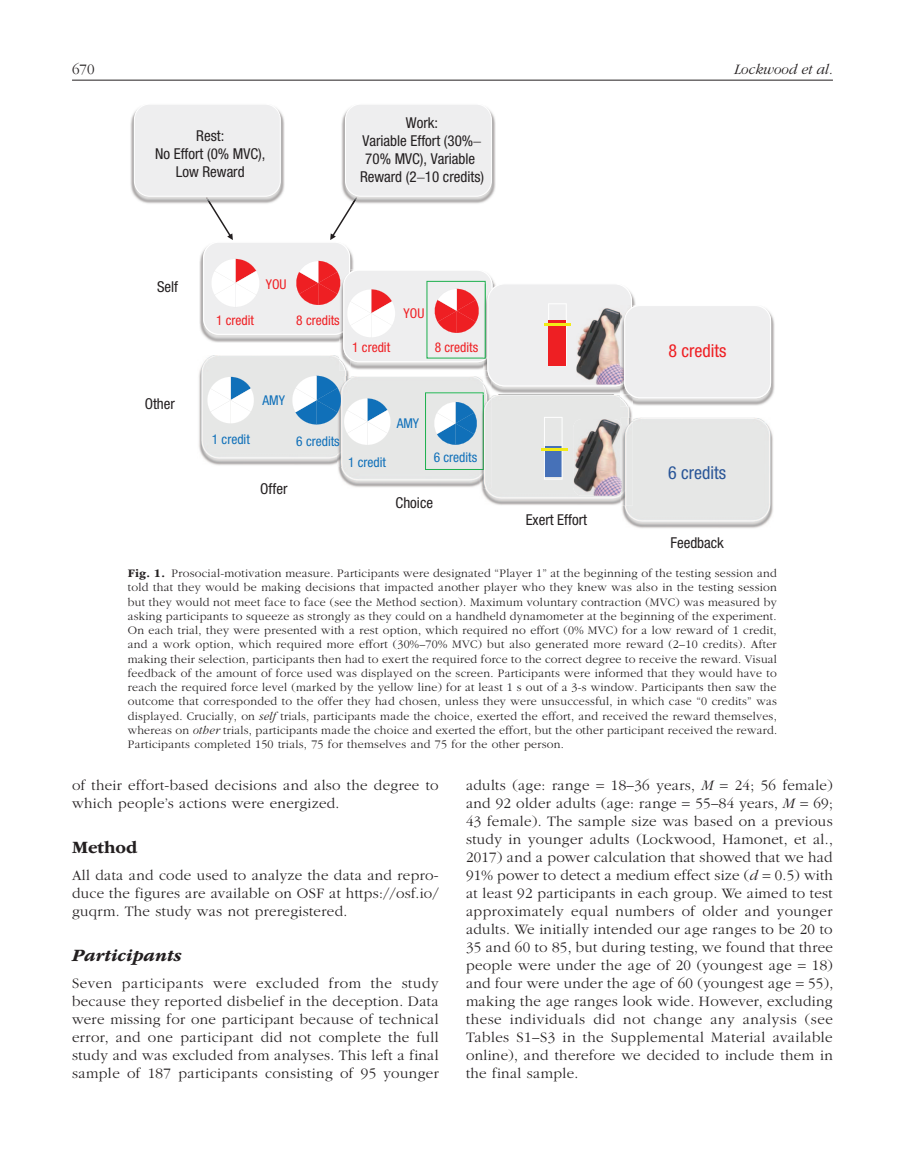
<style>
.page{position:relative;width:905px;height:1175px;background:#fff}
.page>*{position:absolute;margin:0;border:0;box-sizing:border-box;transform-origin:0 0}
.t1{font:italic 700 18px "ITC Garamond Std";color:#231f20}
.t2{font:condensed 18px "Helvetica Neue LT Std";color:#ee1f23}
.t3{font:condensed 18px "Helvetica Neue LT Std";color:#2a5698}
.t4{font:700 18px "ITC Garamond Std";color:#231f20}
.t5{font:300 15px/18px "ITC Garamond Std";letter-spacing:.02em;color:#231f20;text-align:justify}
.t6{font:condensed 15px/18px "Helvetica Neue LT Std";color:#231f20;text-align:center}
.t7{font:italic 300 15px "ITC Garamond Std";color:#231f20}
.t8{font:condensed 13.5px "Helvetica Neue LT Std";color:#ee1f23}
.t9{font:condensed 13.5px "Helvetica Neue LT Std";color:#1070b9}
.t10{font:300 12px/14.2px "ITC Garamond Std";letter-spacing:.02em;color:#231f20;text-align:justify}
.s1{font-weight:700}
.s2{font-style:italic}
</style>
<div class="page">
<hr style="left:72px;top:80px;width:760px;height:1px;background:#231f20">
<img style="left:771px;top:314px;width:4px;height:83px">
<img style="left:130px;top:113px;width:4px;height:82px">
<img style="left:342px;top:479px;width:138px;height:8px">
<img style="left:481px;top:479px;width:139px;height:26px">
<img style="left:480px;top:479px;width:11px;height:9px">
<img style="left:573px;top:479px;width:8px;height:17px">
<img style="left:622px;top:431px;width:151px;height:98px">
<img style="left:620px;top:479px;width:12px;height:26px">
<img style="left:620px;top:479px;width:2px;height:13px">
<svg style="left:134px;top:105px;width:637px;height:374px"></svg>
<p class="t5" style="left:72px;top:60px;width:24px">670</p>
<p class="t7" style="left:734px;top:61px;width:100px">Lockwood et al.</p>
<p class="t6" style="left:155px;top:126px;width:112px">Rest:<br>No Effort (0% MVC),<br>Low Reward</p>
<p class="t6" style="left:360px;top:113px;width:125px">Work:<br>Variable Effort (30%−<br>70% MVC), Variable<br>Reward (2−10 credits)</p>
<p class="t6" style="left:157px;top:278px;width:23px">Self</p>
<p class="t6" style="left:145px;top:395px;width:32px">Other</p>
<p class="t8" style="left:266px;top:276px;width:22px">YOU</p>
<p class="t8" style="left:216px;top:313px;width:39px">1 credit</p>
<p class="t8" style="left:296px;top:313px;width:45px">8 credits</p>
<p class="t8" style="left:403px;top:306px;width:22px">YOU</p>
<p class="t8" style="left:352px;top:339px;width:39px">1 credit</p>
<p class="t8" style="left:435px;top:339px;width:45px">8 credits</p>
<h1 class="t2" style="left:668px;top:340px;width:59px">8 credits</h1>
<p class="t9" style="left:212px;top:431px;width:39px">1 credit</p>
<p class="t9" style="left:262px;top:392px;width:24px">AMY</p>
<p class="t9" style="left:296px;top:433px;width:45px">6 credits</p>
<p class="t6" style="left:260px;top:479px;width:29px">Offer</p>
<p class="t9" style="left:397px;top:416px;width:24px">AMY</p>
<p class="t9" style="left:348px;top:454px;width:39px">1 credit</p>
<p class="t9" style="left:434px;top:449px;width:45px">6 credits</p>
<p class="t6" style="left:395px;top:493px;width:39px">Choice</p>
<p class="t6" style="left:525px;top:510px;width:63px">Exert Effort</p>
<h1 class="t3" style="left:668px;top:462px;width:59px">6 credits</h1>
<p class="t6" style="left:670px;top:533px;width:55px">Feedback</p>
<p class="t10" style="left:128px;top:566px;width:651px"><span class="s1">Fig. 1.</span> Prosocial-motivation measure. Participants were designated “Player 1” at the beginning of the testing session and told that they would be making decisions that impacted another player who they knew was also in the testing session but they would not meet face to face (see the Method section). Maximum voluntary contraction (MVC) was measured by asking participants to squeeze as strongly as they could on a handheld dynamometer at the beginning of the experiment.<br>On each trial, they were presented with a rest option, which required no effort (0% MVC) for a low reward of 1 credit, and a work option, which required more effort (30%–70% MVC) but also generated more reward (2–10 credits). After making their selection, participants then had to exert the required force to the correct degree to receive the reward. Visual feedback of the amount of force used was displayed on the screen. Participants were informed that they would have to reach the required force level (marked by the yellow line) for at least 1 s out of a 3-s window. Participants then saw the outcome that corresponded to the offer they had chosen, unless they were unsuccessful, in which case “0 credits” was displayed. Crucially, on <span class="s2">self</span> trials, participants made the choice, exerted the effort, and received the reward themselves, whereas on <span class="s2">other</span> trials, participants made the choice and exerted the effort, but the other participant received the reward.<br>Participants completed 150 trials, 75 for themselves and 75 for the other person.</p>
<p class="t5" style="left:72px;top:777px;width:368px">of their effort-based decisions and also the degree to which people’s actions were energized.</p>
<h1 class="t4" style="left:72px;top:837px;width:67px">Method</h1>
<p class="t5" style="left:72px;top:867px;width:368px">All data and code used to analyze the data and repro&shy;duce the figures are available on OSF at https://osf.io/ guqrm. The study was not preregistered.</p>
<h1 class="t1" style="left:72px;top:945px;width:111px">Participants</h1>
<p class="t5" style="left:72px;top:975px;width:368px">Seven participants were excluded from the study because they reported disbelief in the deception. Data were missing for one participant because of technical error, and one participant did not complete the full study and was excluded from analyses. This left a final sample of 187 participants consisting of 95 younger</p>
<p class="t5" style="left:466px;top:777px;width:368px;text-indent:269px">24; 56 female) and 92 older adults (age: range 55–84 years, <span class="s2">M</span> 69; 43 female). The sample size was based on a previous study in younger adults (Lockwood, Hamonet, et al., 2017) and a power calculation that showed that we had 91% power to detect a medium effect size (<span class="s2">d</span> 0.5) with at least 92 participants in each group. We aimed to test approximately equal numbers of older and younger adults. We initially intended our age ranges to be 20 to 35 and 60 to 85, but during testing, we found that three people were under the age of 20 (youngest age</p>
<p class="t5" style="left:466px;top:777px;width:125px">adults (age: range</p>
<p class="t5" style="left:611px;top:777px;width:104px">18–36 years, <span class="s2">M</span></p>
<p class="t5" style="left:466px;top:957px;width:369px;text-indent:346px">18) and four were under the age of 60 (youngest age 55), making the age ranges look wide. However, excluding these individuals did not change any analysis (see Tables S1–S3 in the Supplemental Material available online), and therefore we decided to include them in the final sample.</p>
</div>
